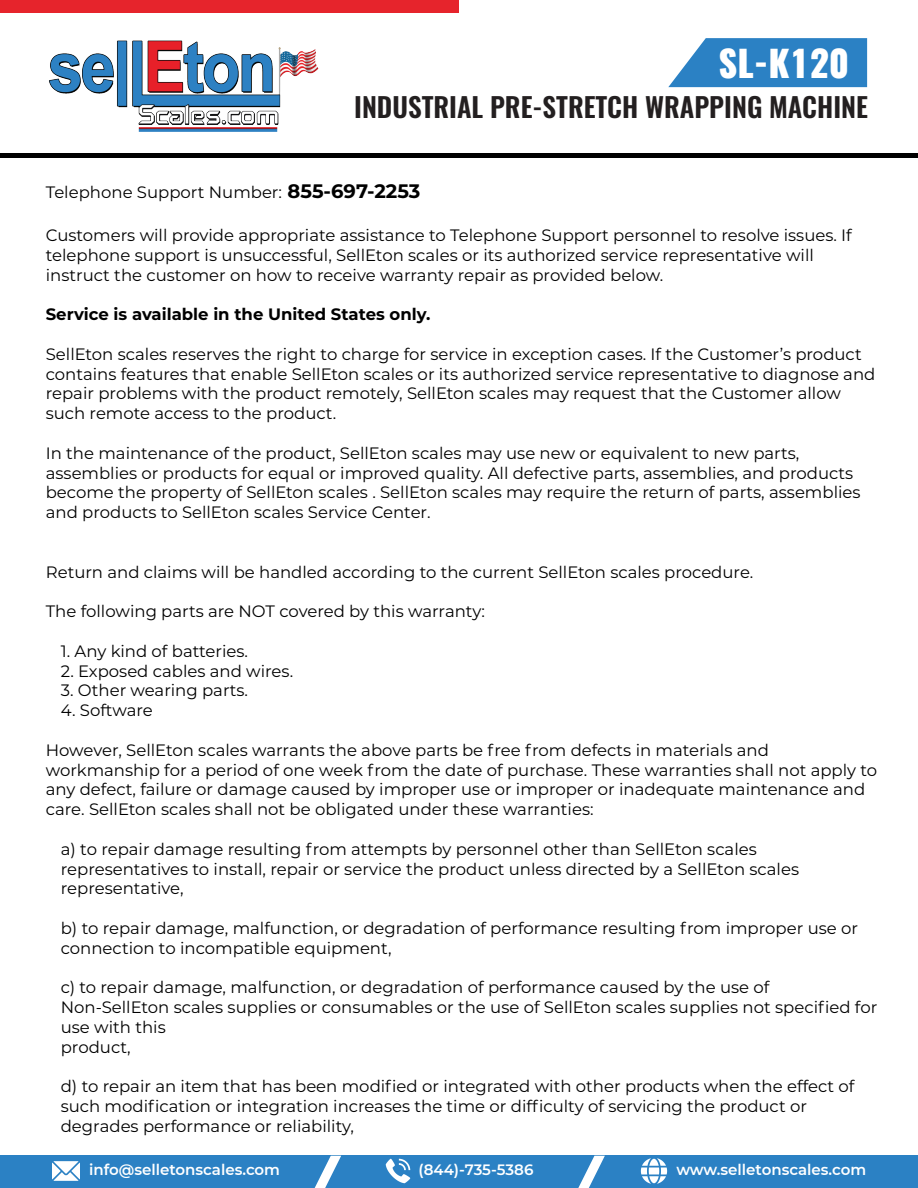
<style>
.page{position:relative;width:918px;height:1188px;background:#fff}
.page>*{position:absolute;margin:0;border:0;box-sizing:border-box;transform-origin:0 0}
.t1{font:800 36px "Oswald";color:#fff}
.t2{font:600 27px "Oswald";color:#231f20}
.t3{font:16.5px/19.8px "Montserrat";color:#000}
.t4{font:700 16.5px "Montserrat";color:#000}
.t5{font:600 15px "Montserrat";color:#fff}
.s1{font-weight:700;font-size:19.5px}
</style>
<div class="page">
<img style="left:49px;top:40px;width:270px;height:92px">
<div style="left:0;top:0;width:459px;height:13px;background:#e6242c"></div>
<hr style="left:0;top:154px;width:918px;height:4px;background:#000">
<svg style="left:668px;top:38px;width:199px;height:49px;background:#3f8dc9"></svg>
<div style="left:0;top:1156px;width:918px;height:32px;background:#2b81c4"></div>
<img style="left:52px;top:1161px;width:27px;height:20px">
<img style="left:385px;top:1158px;width:26px;height:26px">
<img style="left:641px;top:1158px;width:27px;height:26px">
<svg style="left:578px;top:1156px;width:27px;height:32px"></svg>
<svg style="left:315px;top:1156px;width:26px;height:32px"></svg>
<h1 class="t1" style="left:719px;top:38px;width:132px">SL-K120</h1>
<h2 class="t2" style="left:354px;top:83px;width:515px">INDUSTRIAL PRE-STRETCH WRAPPING MACHINE</h2>
<p class="t3" style="left:46px;top:181px;width:376px">Telephone Support Number: <span class="s1">855-697-2253</span></p>
<p class="t3" style="left:46px;top:225px;width:808px">Customers will provide appropriate assistance to Telephone Support personnel to resolve issues. If telephone support is unsuccessful, SellEton scales or its authorized service representative will instruct the customer on how to receive warranty repair as provided below.</p>
<p class="t4" style="left:46px;top:302px;width:386px">Service is available in the United States only.</p>
<p class="t3" style="left:46px;top:343px;width:831px">SellEton scales reserves the right to charge for service in exception cases. If the Customer’s product contains features that enable SellEton scales or its authorized service representative to diagnose and repair problems with the product remotely, SellEton scales may request that the Customer allow such remote access to the product.</p>
<p class="t3" style="left:46px;top:442px;width:816px">In the maintenance of the product, SellEton scales may use new or equivalent to new parts, assemblies or products for equal or improved quality. All defective parts, assemblies, and products become the property of SellEton scales . SellEton scales may require the return of parts, assemblies and products to SellEton scales Service Center.</p>
<p class="t3" style="left:46px;top:561px;width:709px">Return and claims will be handled according to the current SellEton scales procedure.</p>
<p class="t3" style="left:46px;top:601px;width:441px">The following parts are NOT covered by this warranty:</p>
<p class="t3" style="left:61px;top:640px;width:189px">1. Any kind of batteries.</p>
<p class="t3" style="left:61px;top:660px;width:234px">2. Exposed cables and wires.</p>
<p class="t3" style="left:61px;top:680px;width:189px">3. Other wearing parts.</p>
<p class="t3" style="left:61px;top:700px;width:94px">4. Software</p>
<p class="t3" style="left:46px;top:739px;width:833px">However, SellEton scales warrants the above parts be free from defects in materials and workmanship for a period of one week from the date of purchase. These warranties shall not apply to any defect, failure or damage caused by improper use or improper or inadequate maintenance and care. SellEton scales shall not be obligated under these warranties:</p>
<p class="t3" style="left:61px;top:838px;width:740px">a) to repair damage resulting from attempts by personnel other than SellEton scales representatives to install, repair or service the product unless directed by a SellEton scales representative,</p>
<p class="t3" style="left:61px;top:918px;width:799px">b) to repair damage, malfunction, or degradation of performance resulting from improper use or connection to incompatible equipment,</p>
<p class="t3" style="left:61px;top:977px;width:818px">c) to repair damage, malfunction, or degradation of performance caused by the use of Non-SellEton scales supplies or consumables or the use of SellEton scales supplies not specified for use with this<br>product,</p>
<p class="t3" style="left:61px;top:1076px;width:795px">d) to repair an item that has been modified or integrated with other products when the effect of such modification or integration increases the time or difficulty of servicing the product or degrades performance or reliability,</p>
<p class="t5" style="left:89px;top:1159px;width:192px">info@selletonscales.com</p>
<p class="t5" style="left:419px;top:1159px;width:116px">(844)-735-5386</p>
<p class="t5" style="left:676px;top:1159px;width:191px">www.selletonscales.com</p>
</div>
